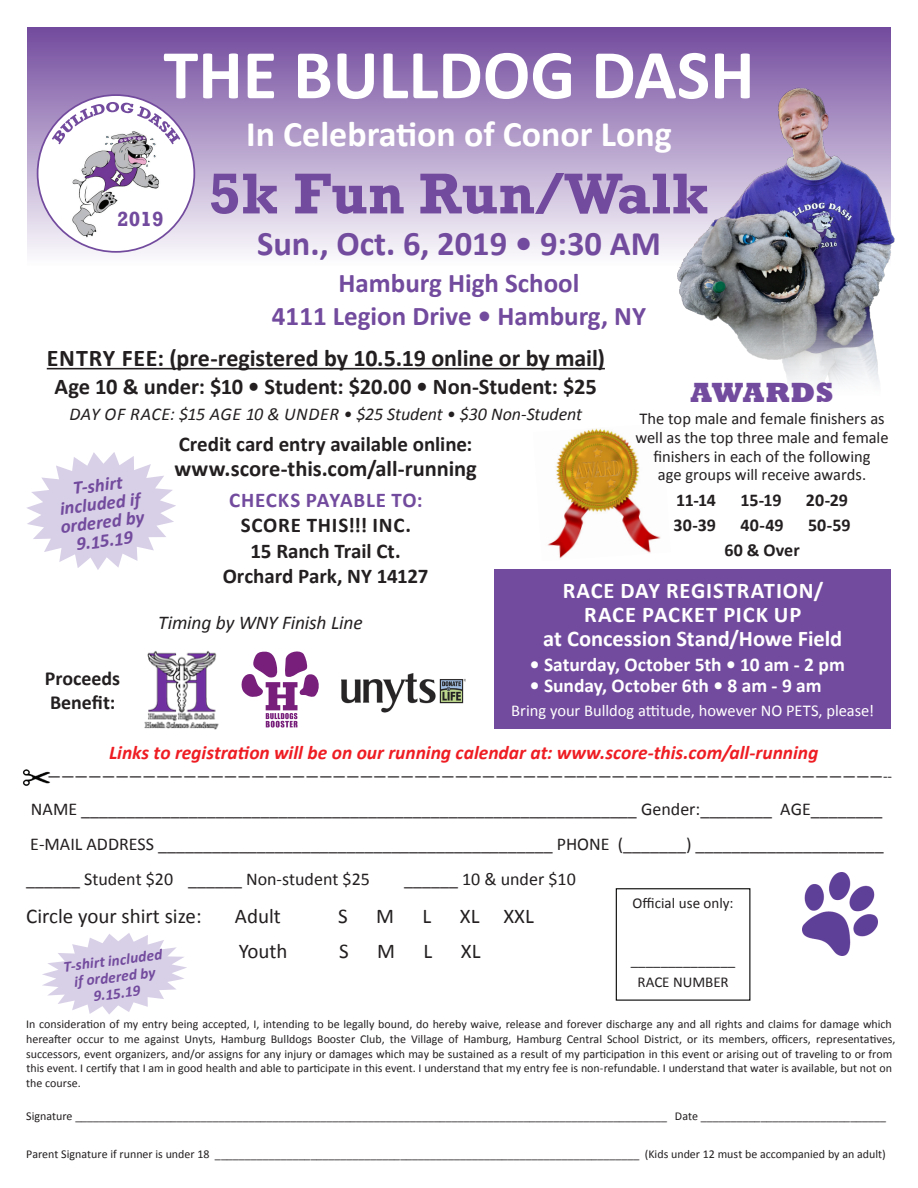
<style>
.page{position:relative;width:918px;height:1188px;background:#fff}
.page>*{position:absolute;margin:0;border:0;box-sizing:border-box;transform-origin:0 0}
.t1{font:700 70.5px "Calibri";color:#fff}
.t2{font:700 58.5px "Rockwell";color:#734b9e}
.t3{font:700 36px "Calibri";color:#fff}
.t4{font:700 34.5px "Calibri";color:#734b9e}
.t5{font:800 28.5px "Rockwell";letter-spacing:.01em;color:#734b9e}
.t6{font:700 27px "Calibri";color:#734b9e}
.t7{font:700 24px "Calibri";color:#231f20}
.t8{font:700 22.5px "Calibri";letter-spacing:-.005em;color:#231f20}
.t9{font:700 22.5px/23.7px "Calibri";letter-spacing:.02em;color:#fff;text-align:center}
.t10{font:700 21px "Calibri";color:#231f20}
.t11{font:21px "Calibri";color:#231f20}
.t12{font:700 21px "Calibri";letter-spacing:.035em;color:#734b9e}
.t13{font:700 21px "Calibri";letter-spacing:.04em;color:#231f20}
.t14{font:700 21px "Rockwell";color:#734b9e}
.t15{font:700 19.95px/24px "Calibri";color:#231f20}
.t16{font:italic 700 19.5px "Calibri";color:#ee1d23}
.t17{font:700 19.5px "Calibri";letter-spacing:-.005em;color:#fff}
.t18{font:italic 19.5px "Calibri";letter-spacing:-.01em;color:#231f20}
.t19{font:italic 700 18.9px/18.6px "Calibri";color:#734b9e;text-align:center}
.t20{font:18px/35.1px "Calibri";color:#231f20;text-align:justify}
.t21{font:italic 18px "Calibri";letter-spacing:-.005em;color:#231f20}
.t22{font:700 18px "Calibri";letter-spacing:-.005em;color:#231f20}
.t23{font:16.5px/18.8px "Calibri";letter-spacing:-.005em;color:#231f20;text-align:center}
.t24{font:16.5px "Calibri";color:#fff}
.t25{font:italic 700 15.45px/16.5px "Calibri";color:#734b9e;text-align:center}
.t26{font:15px/21.8px "Calibri";color:#231f20;text-align:center}
.t27{font:12px/14.7px "Calibri";color:#231f20}
</style>
<div class="page">
<img style="left:547px;top:428px;width:114px;height:131px">
<div style="left:495px;top:569px;width:396px;height:160px;background:#734b9e"></div>
<hr style="left:47px;top:368px;width:558px;height:1px;background:#231f20">
<div style="left:27px;top:27px;width:864px;height:239px;background:linear-gradient(to bottom,#724a9d,#fdfcfd)"></div>
<img style="left:673px;top:76px;width:222px;height:310px">
<img style="left:22px;top:769px;width:28px;height:17px">
<img style="left:803px;top:873px;width:74px;height:83px">
<div style="left:616px;top:888px;width:134px;height:113px;border:1px solid #040503"></div>
<svg style="left:27px;top:452px;width:149px;height:118px"></svg>
<img style="left:341px;top:673px;width:125px;height:40px">
<img style="left:144px;top:651px;width:75px;height:79px">
<svg style="left:242px;top:651px;width:77px;height:77px"></svg>
<svg style="left:42px;top:933px;width:145px;height:82px"></svg>
<div style="left:38px;top:95px;width:156px;height:157px;background:#fff;border-radius:50%"></div>
<svg style="left:52px;top:102px;width:128px;height:42px"></svg>
<img style="left:68px;top:129px;width:96px;height:112px">
<p class="t1" style="left:163px;top:30px;width:593px">THE BULLDOG DASH</p>
<p class="t3" style="left:246px;top:111px;width:427px">In Celebration of Conor Long</p>
<p class="t2" style="left:209px;top:158px;width:502px">5k Fun Run/Walk</p>
<p class="t4" style="left:257px;top:222px;width:405px">Sun., Oct. 6, 2019 • 9:30 AM</p>
<p class="t6" style="left:339px;top:266px;width:242px">Hamburg High School</p>
<p class="t6" style="left:272px;top:299px;width:376px">4111 Legion Drive • Hamburg, NY</p>
<p class="t14" style="left:117px;top:206px;width:48px">2019</p>
<p class="t7" style="left:47px;top:343px;width:560px">ENTRY FEE: (pre-registered by 10.5.19 online or by mail)</p>
<p class="t8" style="left:54px;top:373px;width:544px">Age 10 &amp; under: $10 • Student: $20.00 • Non-Student: $25</p>
<p class="t21" style="left:69px;top:401px;width:514px">DAY OF RACE: $15 AGE 10 &amp; UNDER • $25 Student • $30 Non-Student</p>
<p class="t10" style="left:179px;top:430px;width:295px">Credit card entry available online:</p>
<p class="t8" style="left:174px;top:454px;width:304px">www.score-this.com/all-running</p>
<p class="t12" style="left:229px;top:487px;width:195px">CHECKS PAYABLE TO:</p>
<p class="t13" style="left:241px;top:512px;width:172px">SCORE THIS!!! INC.</p>
<p class="t10" style="left:251px;top:537px;width:152px">15 Ranch Trail Ct.</p>
<p class="t10" style="left:223px;top:562px;width:207px">Orchard Park, NY 14127</p>
<p class="t5" style="left:691px;top:376px;width:144px">AWARDS</p>
<p class="t23" style="left:636px;top:409px;width:255px">The top male and female finishers as well as the top three male and female finishers in each of the following<br>age groups will receive awards.</p>
<p class="t22" style="left:676px;top:488px;width:41px">11-14</p>
<p class="t22" style="left:740px;top:488px;width:43px">15-19</p>
<p class="t22" style="left:806px;top:488px;width:43px">20-29</p>
<p class="t22" style="left:674px;top:513px;width:44px">30-39</p>
<p class="t22" style="left:740px;top:513px;width:45px">40-49</p>
<p class="t22" style="left:808px;top:513px;width:44px">50-59</p>
<p class="t22" style="left:724px;top:538px;width:77px">60 &amp; Over</p>
<p class="t19" style="left:55px;top:481px;width:86px;rotate:-7deg">T-shirt included if ordered by<br>9.15.19</p>
<p class="t9" style="left:543px;top:579px;width:300px">RACE DAY REGISTRATION/<br>RACE PACKET PICK UP<br>at Concession Stand/Howe Field</p>
<p class="t17" style="left:530px;top:652px;width:316px">• Saturday, October 5th • 10 am - 2 pm</p>
<p class="t17" style="left:530px;top:673px;width:293px">• Sunday, October 6th • 8 am - 9 am</p>
<p class="t24" style="left:511px;top:700px;width:365px">Bring your Bulldog attitude, however NO PETS, please!</p>
<p class="t18" style="left:158px;top:609px;width:206px">Timing by WNY Finish Line</p>
<p class="t15" style="left:45px;top:666px;width:77px">Proceeds<br>Benefit:</p>
<p class="t16" style="left:109px;top:740px;width:711px">Links to registration will be on our running calendar at: www.score-this.com/all-running</p>
<p class="t26" style="left:47px;top:765px;width:846px">———————————————————————————————————————–——————————————————————--</p>
<p class="t20" style="left:26px;top:791px;width:859px">NAME ______________________________________________________________ Gender:________ AGE________ E-MAIL ADDRESS ____________________________________________ PHONE (_______) _____________________ ______ Student $20 ______ Non-student $25</p>
<p class="t20" style="left:404px;top:861px;width:173px">______ 10 &amp; under $10</p>
<p class="t11" style="left:26px;top:903px;width:177px">Circle your shirt size:</p>
<p class="t11" style="left:235px;top:903px;width:47px">Adult</p>
<p class="t11" style="left:338px;top:903px;width:11px">S</p>
<p class="t11" style="left:376px;top:903px;width:19px">M</p>
<p class="t11" style="left:423px;top:903px;width:10px">L</p>
<p class="t11" style="left:460px;top:903px;width:76px">XL XXL</p>
<p class="t11" style="left:239px;top:938px;width:50px">Youth</p>
<p class="t11" style="left:339px;top:938px;width:11px">S</p>
<p class="t11" style="left:377px;top:938px;width:19px">M</p>
<p class="t11" style="left:424px;top:938px;width:10px">L</p>
<p class="t11" style="left:461px;top:938px;width:21px">XL</p>
<p class="t25" style="left:63px;top:958px;width:101px;rotate:-7deg">T-shirt included if ordered by<br>9.15.19</p>
<p class="t26" style="left:633px;top:892px;width:103px">Official use only:</p>
<p class="t26" style="left:631px;top:949px;width:106px">______________<br>RACE NUMBER</p>
<p class="t27" style="left:26px;top:1017px;width:871px">In consideration of my entry being accepted, I, intending to be legally bound, do hereby waive, release and forever discharge any and all rights and claims for damage which hereafter occur to me against Unyts, Hamburg Bulldogs Booster Club, the Village of Hamburg, Hamburg Central School District, or its members, officers, representatives, successors, event organizers, and/or assigns for any injury or damages which may be sustained as a result of my participation in this event or arising out of traveling to or from this event. I certify that I am in good health and able to participate in this event. I understand that my entry fee is non-refundable. I understand that water is available, but not on the course.</p>
<p class="t27" style="left:26px;top:1108px;width:861px">Signature ___________________________________________________________________________________________________ Date _______________________________</p>
<p class="t27" style="left:26px;top:1147px;width:861px">Parent Signature if runner is under 18 _______________________________________________________________________ (Kids under 12 must be accompanied by an adult)</p>
</div>
